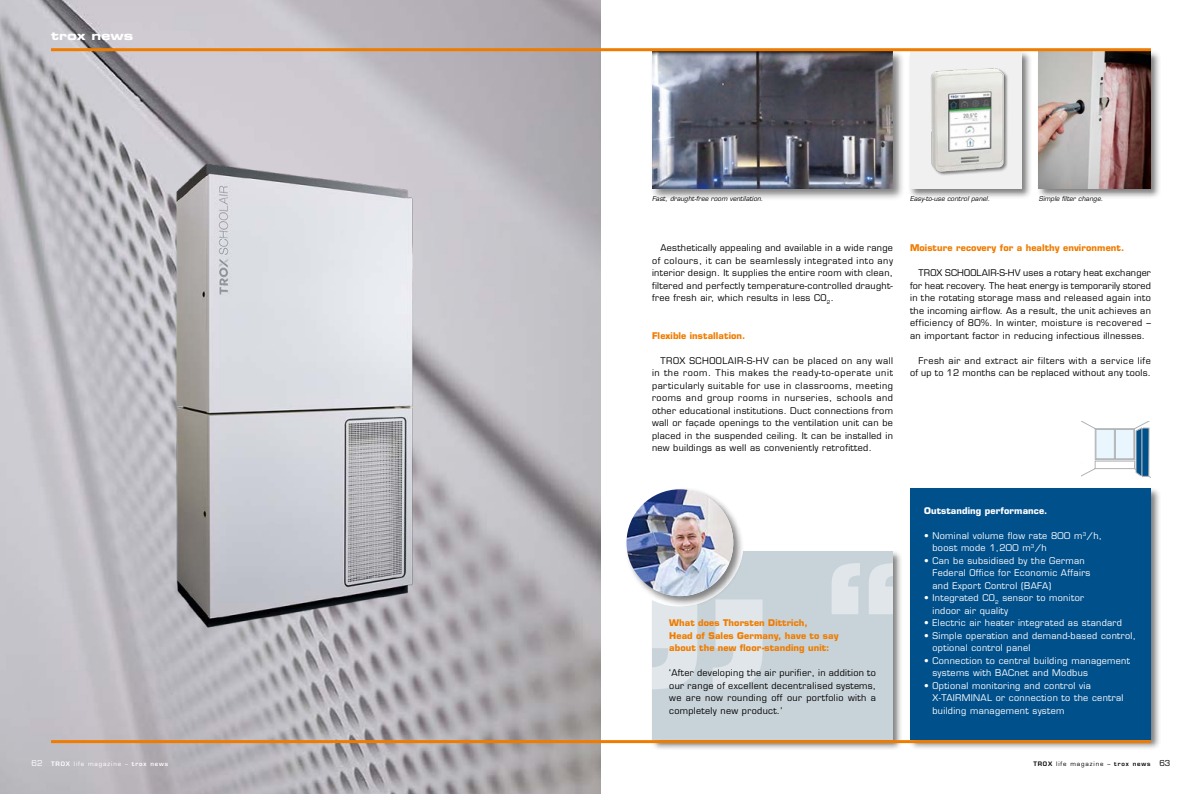
<style>
.page{position:relative;width:1202px;height:794px;background:#fff}
.page>*{position:absolute;margin:0;border:0;box-sizing:border-box;transform-origin:0 0}
.t1{font:12px "Eurostile LT Std Bold Ex 2";color:#fff}
.t2{font:9px/12.5px "Eurostile LT Std";letter-spacing:.035em;color:#000;text-align:justify}
.t3{font:9px/12.5px "Eurostile LT Std";letter-spacing:.035em;color:#fff}
.t4{font:700 9px/12.5px "Eurostile LT Std";letter-spacing:.01em;color:#ef7c00}
.t5{font:9px/12.5px "Eurostile LT Std";letter-spacing:.055em;color:#000;text-align:right}
.t6{font:700 9px "Eurostile LT Std";letter-spacing:.01em;color:#fff}
.t7{font:italic 6.5px "Eurostile LT Std";letter-spacing:.01em;color:#000}
.t8{font:6px "Eurostile LT Std";letter-spacing:.15em;color:#fff}
.t9{font:6px "Eurostile LT Std";letter-spacing:.15em;color:#000}
.s1{font-size:8px}
.s2{font-weight:600}
</style>
<div class="page">
<div style="left:650px;top:549px;width:253px;height:201px;background:#000;opacity:.5"></div>
<div style="left:652px;top:551px;width:241px;height:189px;background:#c8d3d9"></div>
<svg style="left:832px;top:563px;width:61px;height:51px"></svg>
<svg style="left:652px;top:599px;width:111px;height:90px"></svg>
<div style="left:908px;top:486px;width:253px;height:264px;background:#000;opacity:.5"></div>
<div style="left:910px;top:489px;width:241px;height:251px;background:#00508c"></div>
<img style="left:0;top:0;width:601px;height:794px">
<div style="left:649px;top:49px;width:256px;height:152px;background:#000;opacity:.5"></div>
<img style="left:652px;top:51px;width:241px;height:137px">
<svg style="left:1082px;top:421px;width:69px;height:57px"></svg>
<div style="left:624px;top:487px;width:120px;height:120px;background:#000;opacity:.5"></div>
<img style="left:626px;top:489px;width:107px;height:107px;border-radius:53px">
<img style="left:150px;top:159px;width:301px;height:496px">
<div style="left:908px;top:49px;width:124px;height:150px;background:#000;opacity:.5"></div>
<div style="left:910px;top:51px;width:112px;height:138px;background:#f0f0f0"></div>
<img style="left:930px;top:68px;width:78px;height:107px">
<div style="left:1037px;top:49px;width:124px;height:150px;background:#000;opacity:.5"></div>
<img style="left:1039px;top:51px;width:112px;height:138px">
<hr style="left:51px;top:740px;width:1100px;height:3px;background:#ef7c00">
<hr style="left:51px;top:48px;width:1100px;height:3px;background:#ef7c00">
<h1 class="t1" style="left:51px;top:27px;width:84px">trox news</h1>
<p class="t7" style="left:652px;top:195px;width:113px">Fast, draught-free room ventilation.</p>
<p class="t7" style="left:910px;top:195px;width:82px">Easy-to-use control panel.</p>
<p class="t7" style="left:1039px;top:195px;width:66px">Simple filter change.</p>
<p class="t2" style="left:652px;top:242px;width:242px;text-indent:9px">Aesthetically appealing and available in a wide range of colours, it can be seamlessly integrated into any interior design. It supplies the entire room with clean, filtered and perfectly temperature-controlled draught&shy;free fresh air, which results in less CO<sub>2</sub>.</p>
<p class="t4" style="left:652px;top:329px;width:95px">Flexible installation.</p>
<p class="t2" style="left:652px;top:354px;width:242px;text-indent:9px">TROX SCHOOLAIR-S-HV can be placed on any wall in the room. This makes the ready-to-operate unit particularly suitable for use in classrooms, meeting rooms and group rooms in nurseries, schools and other educational institutions. Duct connections from wall or façade openings to the ventilation unit can be placed in the suspended ceiling. It can be installed in new buildings as well as conveniently retrofitted.</p>
<p class="t4" style="left:910px;top:241px;width:216px">Moisture recovery for a healthy environment.</p>
<p class="t2" style="left:910px;top:267px;width:242px;text-indent:9px">TROX SCHOOLAIR-S-HV uses a rotary heat exchanger for heat recovery. The heat energy is temporarily stored in the rotating storage mass and released again into the incoming airflow. As a result, the unit achieves an efficiency of 80%. In winter, moisture is recovered – an important factor in reducing infectious illnesses.</p>
<p class="t5" style="left:910px;top:354px;width:242px">Fresh air and extract air filters with a service life of up to 12 months can be replaced without any tools.</p>
<p class="t4" style="left:669px;top:616px;width:171px">What does Thorsten Dittrich,<br>Head of Sales Germany, have to say about the new floor-standing unit:</p>
<p class="t2" style="left:669px;top:667px;width:208px">‘After developing the air purifier, in addition to our range of excellent decentralised systems, we are now rounding off our portfolio with a completely new product.’</p>
<p class="t6" style="left:924px;top:505px;width:125px">Outstanding performance.</p>
<p class="t3" style="left:932px;top:529px;width:171px;text-indent:-8px">• Nominal volume flow rate 800 m<sup>3</sup>/h, boost mode 1,200 m<sup>3</sup>/h</p>
<p class="t3" style="left:932px;top:554px;width:159px;text-indent:-8px">• Can be subsidised by the German<br>Federal Office for Economic Affairs and Export Control (BAFA)</p>
<p class="t3" style="left:932px;top:592px;width:153px;text-indent:-8px">• Integrated CO<sub>2</sub> sensor to monitor indoor air quality</p>
<p class="t3" style="left:924px;top:617px;width:199px">• Electric air heater integrated as standard</p>
<p class="t3" style="left:932px;top:629px;width:205px;text-indent:-8px">• Simple operation and demand-based control, optional control panel</p>
<p class="t3" style="left:932px;top:654px;width:199px;text-indent:-8px">• Connection to central building management systems with BACnet and Modbus</p>
<p class="t3" style="left:932px;top:679px;width:192px;text-indent:-8px">• Optional monitoring and control via<br>X-TAIRMINAL or connection to the central building management system</p>
<p class="t8" style="left:31px;top:760px;width:138px"><span class="s1">62</span> <span class="s2">TROX</span> life magazine – <span class="s2">trox news</span></p>
<p class="t9" style="left:1033px;top:760px;width:139px"><span class="s2">TROX</span> life magazine – <span class="s2">trox news</span> <span class="s1">63</span></p>
</div>
